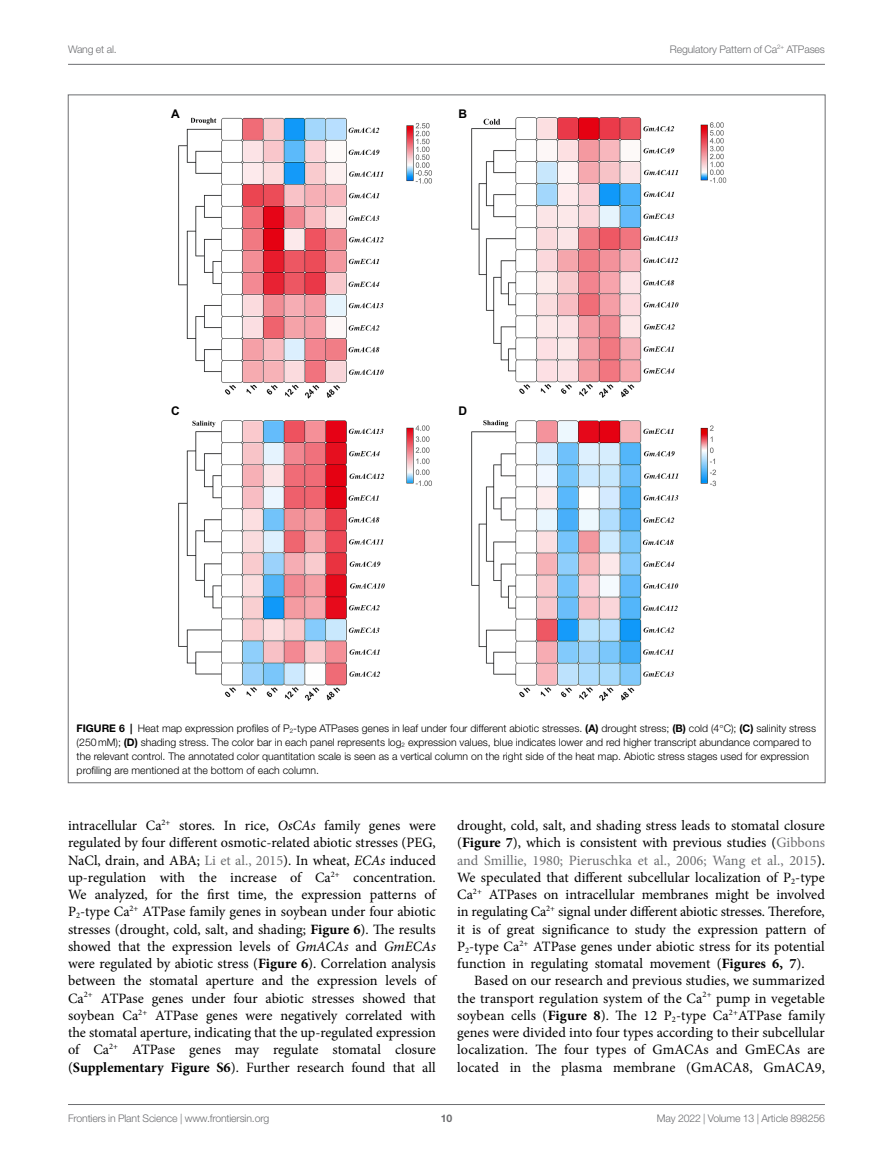
<style>
.page{position:relative;width:893px;height:1170px;background:#fff}
.page>*{position:absolute;margin:0;border:0;box-sizing:border-box;transform-origin:0 0}
.TEXT_FLUSH{font:14.25px/17.2px "Minion Pro";color:#000;text-align:justify}
.TEXT{font:14.25px/17.2px "Minion Pro";letter-spacing:.005em;color:#000;text-align:justify}
.t1{font:700 12px "Arial";color:#000}
.FIG_LEG{font:300 10.5px/14.2px "Helvetica Neue LT Std";color:#000}
.t2{font:300 10.5px "Helvetica Neue LT Std";letter-spacing:-.015em;color:#6d6e71}
.t3{font:700 10.5px "Helvetica Neue LT Std";color:#6d6e71}
.s1{font-weight:700}
.s2{font-family:"STIX General";font-weight:400}
.s3{font-style:italic}
.s4{color:#6d6e71}
</style>
<div class="page">
<hr style="left:68px;top:64px;width:757px;height:1px;background:#6d6e71">
<hr style="left:68px;top:1104px;width:757px;height:1px;background:#6d6e71">
<img style="left:178px;top:117px;width:549px;height:585px">
<p class="t2" style="left:68px;top:42px;width:50px">Wang et al.</p>
<p class="t2" style="left:670px;top:42px;width:157px">Regulatory Pattern of Ca<sup>2+</sup> ATPases</p>
<p class="t1" style="left:171px;top:105px;width:10px">A</p>
<p class="t1" style="left:458px;top:105px;width:10px">B</p>
<p class="t1" style="left:171px;top:402px;width:10px">C</p>
<p class="t1" style="left:458px;top:402px;width:10px">D</p>
<p class="FIG_LEG" style="left:77px;top:720px;width:741px"><span class="s1">FIGURE 6 |</span> Heat map expression profiles of P<sub>2</sub>-type ATPases genes in leaf under four different abiotic stresses. <span class="s1">(A)</span> drought stress; <span class="s1">(B)</span> cold (4<span class="s2">°</span>C); <span class="s1">(C)</span> salinity stress (250mM); <span class="s1">(D)</span> shading stress. The color bar in each panel represents log<sub>2</sub> expression values, blue indicates lower and red higher transcript abundance compared to the relevant control. The annotated color quantitation scale is seen as a vertical column on the right side of the heat map. Abiotic stress stages used for expression profiling are mentioned at the bottom of each column.</p>
<p class="TEXT_FLUSH" style="left:68px;top:816px;width:369px">intracellular Ca<sup>2+</sup> stores. In rice, <span class="s3">OsCAs</span> family genes were regulated by four different osmotic-related abiotic stresses (PEG, NaCl, drain, and ABA; <span class="s4">Li et al., 2015</span>). In wheat, <span class="s3">ECAs</span> induced up-regulation with the increase of Ca<sup>2+</sup> concentration.<br>We analyzed, for the first time, the expression patterns of P<sub>2</sub>-type Ca<sup>2+</sup> ATPase family genes in soybean under four abiotic stresses (drought, cold, salt, and shading; <span class="s1">Figure 6</span>). The results showed that the expression levels of <span class="s3">GmACAs</span> and <span class="s3">GmECAs </span>were regulated by abiotic stress (<span class="s1">Figure 6</span>). Correlation analysis between the stomatal aperture and the expression levels of Ca<sup>2+</sup> ATPase genes under four abiotic stresses showed that soybean Ca<sup>2+</sup> ATPase genes were negatively correlated with the stomatal aperture, indicating that the up-regulated expression of Ca<sup>2+</sup> ATPase genes may regulate stomatal closure (<span class="s1">Supplementary Figure S6</span>). Further research found that all</p>
<p class="TEXT_FLUSH" style="left:457px;top:816px;width:369px">drought, cold, salt, and shading stress leads to stomatal closure (<span class="s1">Figure 7</span>), which is consistent with previous studies (<span class="s4">Gibbons and Smillie, 1980; Pieruschka et al., 2006; Wang et al., 2015</span>).<br>We speculated that different subcellular localization of P<sub>2</sub>-type Ca<sup>2+</sup> ATPases on intracellular membranes might be involved in regulating Ca<sup>2+</sup> signal under different abiotic stresses. Therefore, it is of great significance to study the expression pattern of P<sub>2</sub>-type Ca<sup>2+</sup> ATPase genes under abiotic stress for its potential function in regulating stomatal movement (<span class="s1">Figures 6, 7</span>).</p>
<p class="TEXT" style="left:457px;top:972px;width:369px;text-indent:17px">Based on our research and previous studies, we summarized the transport regulation system of the Ca<sup>2+</sup> pump in vegetable soybean cells (<span class="s1">Figure 8</span>). The 12 P<sub>2</sub>-type Ca<sup>2+</sup>ATPase family genes were divided into four types according to their subcellular localization. The four types of GmACAs and GmECAs are located in the plasma membrane (GmACA8, GmACA9,</p>
<p class="t2" style="left:68px;top:1111px;width:203px">Frontiers in Plant Science | www.frontiersin.org</p>
<p class="t3" style="left:441px;top:1111px;width:13px">10</p>
<p class="t2" style="left:657px;top:1111px;width:169px">May 2022 | Volume 13 | Article 898256</p>
</div>
